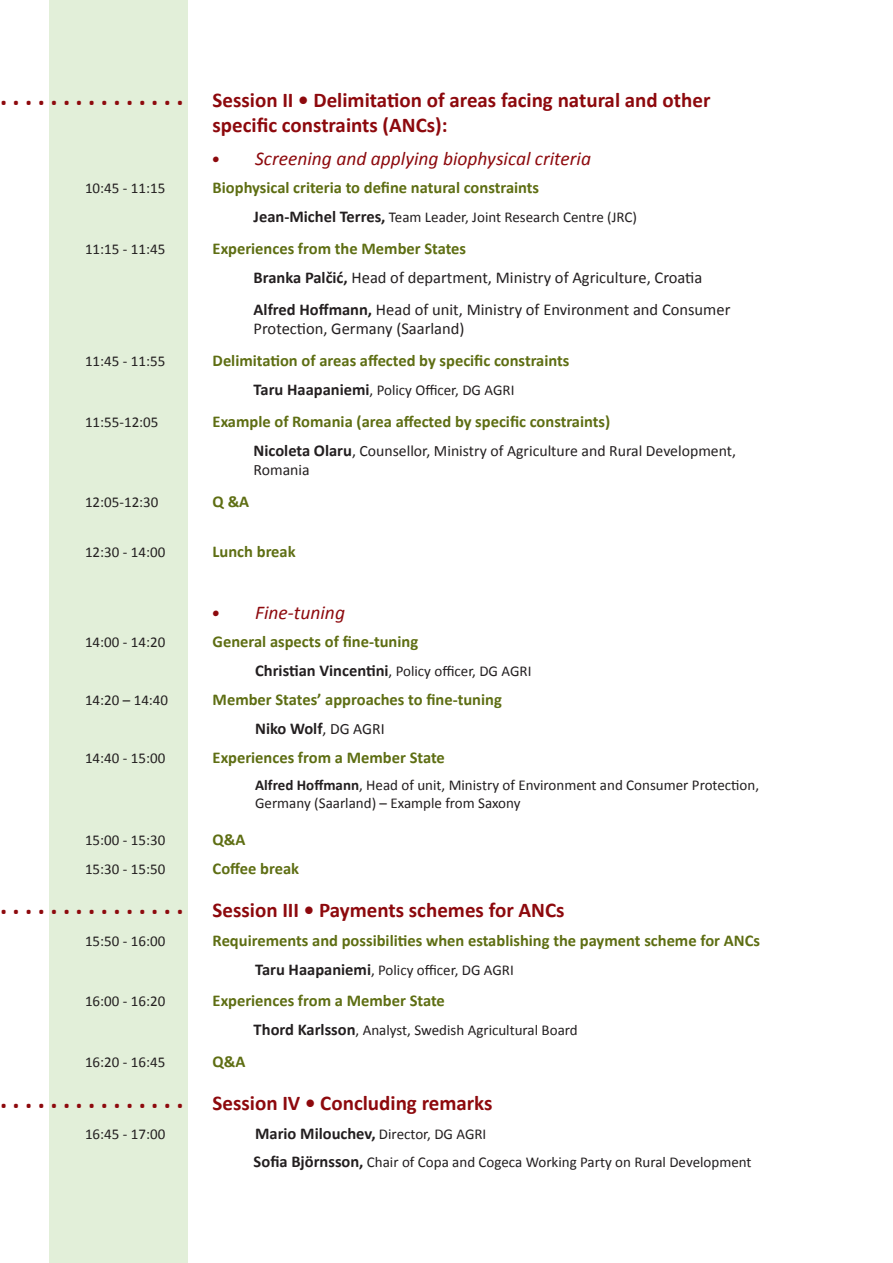
<style>
.page{position:relative;width:893px;height:1263px;background:#fff}
.page>*{position:absolute;margin:0;border:0;box-sizing:border-box;transform-origin:0 0}
.t1{font:700 27px "Calibri";color:#8d090d}
.t2{font:700 21px/25.2px "Calibri";color:#8d090d}
.t3{font:italic 19.5px "Calibri";color:#8d090d}
.t4{font:700 16.5px "Calibri";color:#5e6e13}
.t5{font:16.5px/19.8px "Calibri";color:#231f20}
.t6{font:700 16.5px "Calibri";color:#231f20}
.t7{font:15.75px/19.5px "Calibri";color:#231f20}
.Default{font:15px/18px "Calibri";color:#231f20}
.s1{font-size:18px}
.s2{font-weight:700;font-size:16.5px}
.s3{font-weight:700}
.s4{font-weight:400;font-size:15.75px}
.s5{font-weight:400;font-size:15px}
</style>
<div class="page">
<div style="left:49px;top:0;width:138px;height:1263px;background:#e2efd9"></div>
<p class="t1" style="left:0;top:79px;width:185px">...............</p>
<p class="t2" style="left:213px;top:86px;width:499px">Session II • Delimitation of areas facing natural and other specific constraints (ANCs):</p>
<p class="t3" style="left:211px;top:146px;width:381px"><span class="s1">•</span> Screening and applying biophysical criteria</p>
<p class="Default" style="left:85px;top:179px;width:82px">10:45 - 11:15</p>
<p class="t4" style="left:213px;top:178px;width:328px">Biophysical criteria to define natural constraints</p>
<p class="Default" style="left:254px;top:207px;width:385px"><span class="s2">Jean-Michel Terres,</span> Team Leader, Joint Research Centre (JRC)</p>
<p class="Default" style="left:85px;top:239px;width:82px">11:15 - 11:45</p>
<p class="t4" style="left:213px;top:238px;width:255px">Experiences from the Member States</p>
<p class="t5" style="left:254px;top:267px;width:450px"><span class="s3">Branka Palčić,</span> Head of department, Ministry of Agriculture, Croatia</p>
<p class="t5" style="left:254px;top:298px;width:478px"><span class="s3">Alfred Hoffmann,</span> Head of unit, Ministry of Environment and Consumer<br>Protection, Germany (Saarland)</p>
<p class="Default" style="left:85px;top:351px;width:82px">11:45 - 11:55</p>
<p class="t4" style="left:213px;top:350px;width:358px">Delimitation of areas affected by specific constraints</p>
<p class="Default" style="left:254px;top:380px;width:262px"><span class="s2">Taru Haapaniemi</span>, Policy Officer, DG AGRI</p>
<p class="Default" style="left:85px;top:412px;width:75px">11:55-12:05</p>
<p class="t4" style="left:213px;top:411px;width:399px">Example of Romania (area affected by specific constraints)</p>
<p class="t7" style="left:254px;top:440px;width:484px"><span class="s2">Nicoleta Olaru</span>, Counsellor, Ministry of Agriculture and Rural Development,<br>Romania</p>
<p class="Default" style="left:85px;top:492px;width:75px">12:05-12:30</p>
<p class="t4" style="left:213px;top:491px;width:38px">Q &amp;A</p>
<p class="Default" style="left:85px;top:542px;width:82px">12:30 - 14:00</p>
<p class="t4" style="left:213px;top:541px;width:85px">Lunch break</p>
<p class="t3" style="left:211px;top:600px;width:135px"><span class="s1">•</span> Fine-tuning</p>
<p class="Default" style="left:85px;top:633px;width:82px">14:00 - 14:20</p>
<p class="t4" style="left:213px;top:632px;width:207px">General aspects of fine-tuning</p>
<p class="Default" style="left:255px;top:661px;width:278px"><span class="s2">Christian Vincentini</span>, Policy officer, DG AGRI</p>
<p class="Default" style="left:85px;top:690px;width:85px">14:20 – 14:40</p>
<p class="t4" style="left:213px;top:689px;width:291px">Member States’ approaches to fine-tuning</p>
<p class="t6" style="left:255px;top:718px;width:131px">Niko Wolf<span class="s4">, DG AGRI</span></p>
<p class="Default" style="left:85px;top:748px;width:82px">14:40 - 15:00</p>
<p class="t4" style="left:213px;top:747px;width:234px">Experiences from a Member State</p>
<p class="Default" style="left:255px;top:775px;width:505px"><span class="s3">Alfred Hoffmann</span>, Head of unit, Ministry of Environment and Consumer Protection,<br>Germany (Saarland) – Example from Saxony</p>
<p class="Default" style="left:85px;top:831px;width:82px">15:00 - 15:30</p>
<p class="t4" style="left:213px;top:830px;width:34px">Q&amp;A</p>
<p class="Default" style="left:85px;top:859px;width:82px">15:30 - 15:50</p>
<p class="t4" style="left:213px;top:858px;width:88px">Coffee break</p>
<p class="t2" style="left:213px;top:896px;width:353px">Session III • Payments schemes for ANCs</p>
<p class="Default" style="left:85px;top:931px;width:82px">15:50 - 16:00</p>
<p class="t4" style="left:213px;top:930px;width:549px">Requirements and possibilities when establishing the payment scheme for ANCs</p>
<p class="Default" style="left:255px;top:960px;width:260px"><span class="s2">Taru Haapaniemi</span>, Policy officer, DG AGRI</p>
<p class="Default" style="left:85px;top:992px;width:82px">16:00 - 16:20</p>
<p class="t4" style="left:213px;top:991px;width:234px">Experiences from a Member State</p>
<p class="Default" style="left:254px;top:1020px;width:326px"><span class="s2">Thord Karlsson</span>, Analyst, Swedish Agricultural Board</p>
<p class="Default" style="left:85px;top:1052px;width:82px">16:20 - 16:45</p>
<p class="t4" style="left:213px;top:1051px;width:34px">Q&amp;A</p>
<p class="t2" style="left:213px;top:1089px;width:281px">Session IV • Concluding remarks</p>
<p class="Default" style="left:85px;top:1124px;width:82px">16:45 - 17:00</p>
<p class="t6" style="left:255px;top:1123px;width:233px">Mario Milouchev, <span class="s5">Director, DG AGRI</span></p>
<p class="Default" style="left:254px;top:1153px;width:499px"><span class="s2">Sofia Björnsson,</span> Chair of Copa and Cogeca Working Party on Rural Development</p>
<p class="t1" style="left:0;top:889px;width:185px">...............</p>
<p class="t1" style="left:0;top:1082px;width:185px">...............</p>
</div>
